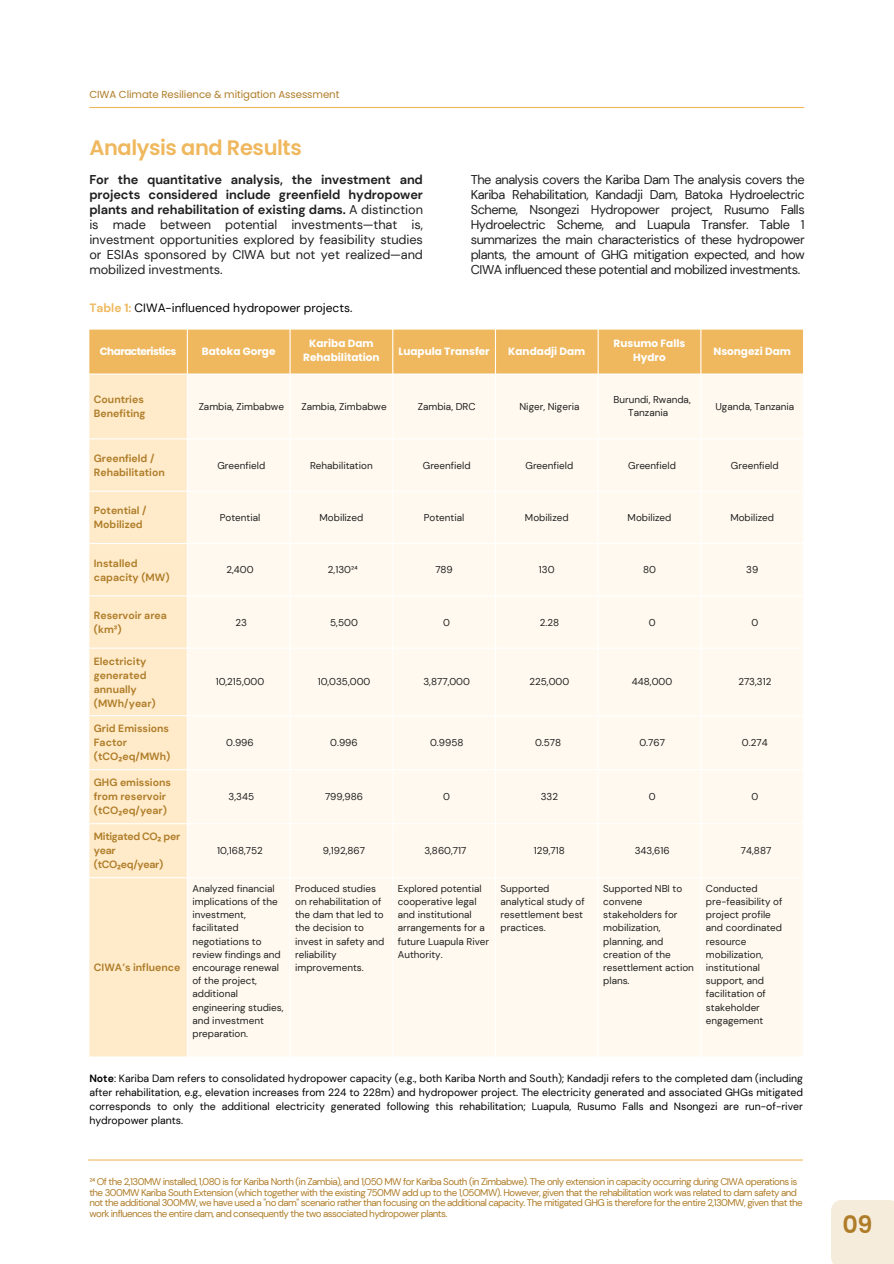
<style>
.page{position:relative;width:894px;height:1264px;background:#fff}
.page>*{position:absolute;margin:0;border:0;box-sizing:border-box;transform-origin:0 0}
.t1{font:600 24px "Poppins";color:#af7d29}
.t2{font:600 21px "Poppins";letter-spacing:-.02em;color:#efb85e}
.t3{font:12.75px/14.9px "DM Sans";letter-spacing:-.02em;color:#202020;text-align:justify}
.t4{font:12px "DM Sans";color:#000}
.t5{font:10.5px/14px "DM Sans";color:#000;text-align:justify}
.t6{font:700 10.5px/14px "DM Sans";color:#af7d29}
.t7{font:700 10.5px/14px "Poppins";color:#fff;text-align:center}
.t8{font:700 10.5px/14px "DM Sans";letter-spacing:-.03em;color:#af7d29}
.t9{font:700 10.5px "Poppins";letter-spacing:-.05em;color:#fff}
.t10{font:10.2px "Poppins";letter-spacing:-.01em;color:#af7d29}
.t11{font:9.9px/13.2px "DM Sans";color:#202020}
.t12{font:9.75px/10.5px "DM Sans";letter-spacing:-.055em;color:#af7d29}
.s1{font-weight:700}
.s2{font-weight:700;color:#efb85e}
.s3{font-family:"Noto Sans"}
</style>
<div class="page">
<hr style="left:89px;top:107px;width:715px;height:1px;background:#efb85e">
<div style="left:831px;top:1200px;width:62px;height:63px;background:#f6ecdc"></div>
<hr style="left:88px;top:1159px;width:714px;height:1px;background:#efb85e">
<div style="left:89px;top:329px;width:713px;height:44px;background:#efb85e"></div>
<div style="left:89px;top:374px;width:98px;height:682px;background:#ffebca"></div>
<div style="left:188px;top:375px;width:614px;height:681px;background:#fff9ef"></div>
<p class="t10" style="left:89px;top:87px;width:251px">CIWA Climate Resilience &amp; mitigation Assessment</p>
<p class="t2" style="left:89px;top:133px;width:214px">Analysis and Results</p>
<p class="t3" style="left:89px;top:173px;width:335px"><span class="s1">For the quantitative analysis, the investment and projects considered include greenfield hydropower plants and rehabilitation of existing dams.</span> A distinction is made between potential investments—that is, investment opportunities explored by feasibility studies or ESIAs sponsored by CIWA but not yet realized—and mobilized investments.</p>
<p class="t3" style="left:470px;top:173px;width:335px">The analysis covers the Kariba Dam The analysis covers the Kariba Rehabilitation, Kandadji Dam, Batoka Hydroelectric Scheme, Nsongezi Hydropower project, Rusumo Falls Hydroelectric Scheme, and Luapula Transfer. Table 1 summarizes the main characteristics of these hydropower plants, the amount of GHG mitigation expected, and how CIWA influenced these potential and mobilized investments.</p>
<p class="t4" style="left:89px;top:300px;width:264px"><span class="s2">Table 1:</span> CIWA-influenced hydropower projects.</p>
<p class="t9" style="left:100px;top:344px;width:78px">Characteristics</p>
<p class="t7" style="left:202px;top:344px;width:75px">Batoka Gorge</p>
<p class="t7" style="left:303px;top:337px;width:78px">Kariba Dam<br>Rehabilitation</p>
<p class="t7" style="left:398px;top:344px;width:93px">Luapula Transfer</p>
<p class="t7" style="left:508px;top:344px;width:79px">Kandadji Dam</p>
<p class="t7" style="left:613px;top:337px;width:73px">Rusumo Falls<br>Hydro</p>
<p class="t7" style="left:713px;top:344px;width:79px">Nsongezi Dam</p>
<p class="t6" style="left:94px;top:392px;width:53px">Countries<br>Benefiting</p>
<p class="t11" style="left:199px;top:400px;width:87px">Zambia, Zimbabwe</p>
<p class="t11" style="left:301px;top:400px;width:87px">Zambia, Zimbabwe</p>
<p class="t11" style="left:418px;top:400px;width:59px">Zambia, DRC</p>
<p class="t11" style="left:519px;top:400px;width:61px">Niger, Nigeria</p>
<p class="t11" style="left:628px;top:393px;width:64px;text-indent:-15px">Burundi, Rwanda,<br>Tanzania</p>
<h1 class="t11" style="left:715px;top:400px;width:80px">Uganda, Tanzania</h1>
<p class="t6" style="left:94px;top:451px;width:72px">Greenfield /<br>Rehabilitation</p>
<p class="t11" style="left:217px;top:459px;width:49px">Greenfield</p>
<p class="t11" style="left:310px;top:459px;width:64px">Rehabilitation</p>
<p class="t11" style="left:423px;top:459px;width:49px">Greenfield</p>
<p class="t11" style="left:525px;top:459px;width:49px">Greenfield</p>
<p class="t11" style="left:628px;top:459px;width:49px">Greenfield</p>
<p class="t11" style="left:730px;top:459px;width:49px">Greenfield</p>
<p class="t6" style="left:94px;top:504px;width:54px">Potential /<br>Mobilized</p>
<p class="t11" style="left:220px;top:511px;width:42px">Potential</p>
<p class="t11" style="left:319px;top:511px;width:45px">Mobilized</p>
<p class="t11" style="left:424px;top:511px;width:42px">Potential</p>
<p class="t11" style="left:525px;top:511px;width:45px">Mobilized</p>
<p class="t11" style="left:627px;top:511px;width:45px">Mobilized</p>
<p class="t11" style="left:730px;top:511px;width:45px">Mobilized</p>
<p class="t6" style="left:94px;top:556px;width:77px">Installed capacity (MW)</p>
<p class="t11" style="left:226px;top:563px;width:29px">2,400</p>
<p class="t11" style="left:328px;top:563px;width:31px">2,130²⁴</p>
<p class="t11" style="left:435px;top:563px;width:19px">789</p>
<p class="t11" style="left:539px;top:563px;width:17px">130</p>
<p class="t11" style="left:643px;top:563px;width:14px">80</p>
<p class="t11" style="left:746px;top:563px;width:14px">39</p>
<p class="t6" style="left:94px;top:608px;width:74px">Reservoir area (km²)</p>
<p class="t11" style="left:235px;top:615px;width:13px">23</p>
<p class="t11" style="left:330px;top:615px;width:29px">5,500</p>
<p class="t11" style="left:443px;top:615px;width:8px">0</p>
<p class="t11" style="left:539px;top:615px;width:21px">2.28</p>
<p class="t11" style="left:648px;top:615px;width:8px">0</p>
<p class="t11" style="left:751px;top:615px;width:8px">0</p>
<p class="t6" style="left:94px;top:654px;width:63px">Electricity generated annually (MWh/year)</p>
<p class="t11" style="left:216px;top:675px;width:50px">10,215,000</p>
<p class="t11" style="left:317px;top:675px;width:54px">10,035,000</p>
<p class="t11" style="left:423px;top:675px;width:48px">3,877,000</p>
<p class="t11" style="left:529px;top:675px;width:41px">225,000</p>
<p class="t11" style="left:631px;top:675px;width:42px">448,000</p>
<p class="t11" style="left:738px;top:675px;width:34px">273,312</p>
<p class="t6" style="left:94px;top:721px;width:78px">Grid Emissions<br>Factor (tCO<span class="s3">₂</span>eq/MWh)</p>
<p class="t6" style="left:94px;top:775px;width:79px">GHG emissions from reservoir (tCO<span class="s3">₂</span>eq/year)</p>
<p class="t8" style="left:94px;top:829px;width:88px">Mitigated CO<span class="s3">₂</span> per year (tCO<span class="s3">₂</span>eq/year)</p>
<p class="t6" style="left:94px;top:960px;width:88px">CIWA’s influence</p>
<p class="t11" style="left:226px;top:736px;width:29px">0.996</p>
<p class="t11" style="left:330px;top:736px;width:29px">0.996</p>
<p class="t11" style="left:430px;top:736px;width:35px">0.9958</p>
<p class="t11" style="left:535px;top:736px;width:28px">0.578</p>
<p class="t11" style="left:639px;top:736px;width:27px">0.767</p>
<p class="t11" style="left:741px;top:736px;width:27px">0.274</p>
<p class="t11" style="left:228px;top:790px;width:27px">3,345</p>
<p class="t11" style="left:325px;top:790px;width:40px">799,986</p>
<p class="t11" style="left:443px;top:790px;width:8px">0</p>
<p class="t11" style="left:540px;top:790px;width:19px">332</p>
<p class="t11" style="left:648px;top:790px;width:8px">0</p>
<p class="t11" style="left:751px;top:790px;width:8px">0</p>
<p class="t11" style="left:217px;top:844px;width:47px">10,168,752</p>
<p class="t11" style="left:323px;top:844px;width:44px">9,192,867</p>
<p class="t11" style="left:424px;top:844px;width:44px">3,860,717</p>
<p class="t11" style="left:534px;top:844px;width:32px">129,718</p>
<p class="t11" style="left:634px;top:844px;width:36px">343,616</p>
<p class="t11" style="left:740px;top:844px;width:32px">74,887</p>
<p class="t11" style="left:192px;top:881px;width:93px">Analyzed financial implications of the investment, facilitated negotiations to review findings and encourage renewal of the project, additional engineering studies, and investment preparation.</p>
<p class="t11" style="left:295px;top:881px;width:91px">Produced studies on rehabilitation of the dam that led to the decision to invest in safety and reliability improvements.</p>
<p class="t11" style="left:398px;top:881px;width:93px">Explored potential cooperative legal and institutional arrangements for a future Luapula River<br>Authority.</p>
<p class="t11" style="left:500px;top:881px;width:86px">Supported analytical study of resettlement best practices.</p>
<p class="t11" style="left:603px;top:881px;width:92px">Supported NBI to convene stakeholders for mobilization, planning, and creation of the resettlement action plans.</p>
<p class="t11" style="left:705px;top:881px;width:78px">Conducted pre-feasibility of project profile and coordinated resource mobilization, institutional support, and facilitation of stakeholder engagement</p>
<p class="t5" style="left:89px;top:1071px;width:715px"><span class="s1">Note</span>: Kariba Dam refers to consolidated hydropower capacity (e.g., both Kariba North and South); Kandadji refers to the completed dam (including after rehabilitation, e.g., elevation increases from 224 to 228m) and hydropower project. The electricity generated and associated GHGs mitigated corresponds to only the additional electricity generated following this rehabilitation; Luapula, Rusumo Falls and Nsongezi are run-of-river hydropower plants.</p>
<p class="t12" style="left:89px;top:1176px;width:714px">²⁴ Of the 2,130MW installed, 1,080 is for Kariba North (in Zambia), and 1,050 MW for Kariba South (in Zimbabwe). The only extension in capacity occurring during CIWA operations is the 300MW Kariba South Extension (which together with the existing 750MW add up to the 1,050MW). However, given that the rehabilitation work was related to dam safety and not the additional 300MW, we have used a "no dam" scenario rather than focusing on the additional capacity. The mitigated GHG is therefore for the entire 2,130MW, given that the work influences the entire dam, and consequently the two associated hydropower plants.</p>
<h1 class="t1" style="left:842px;top:1207px;width:32px">09</h1>
</div>
